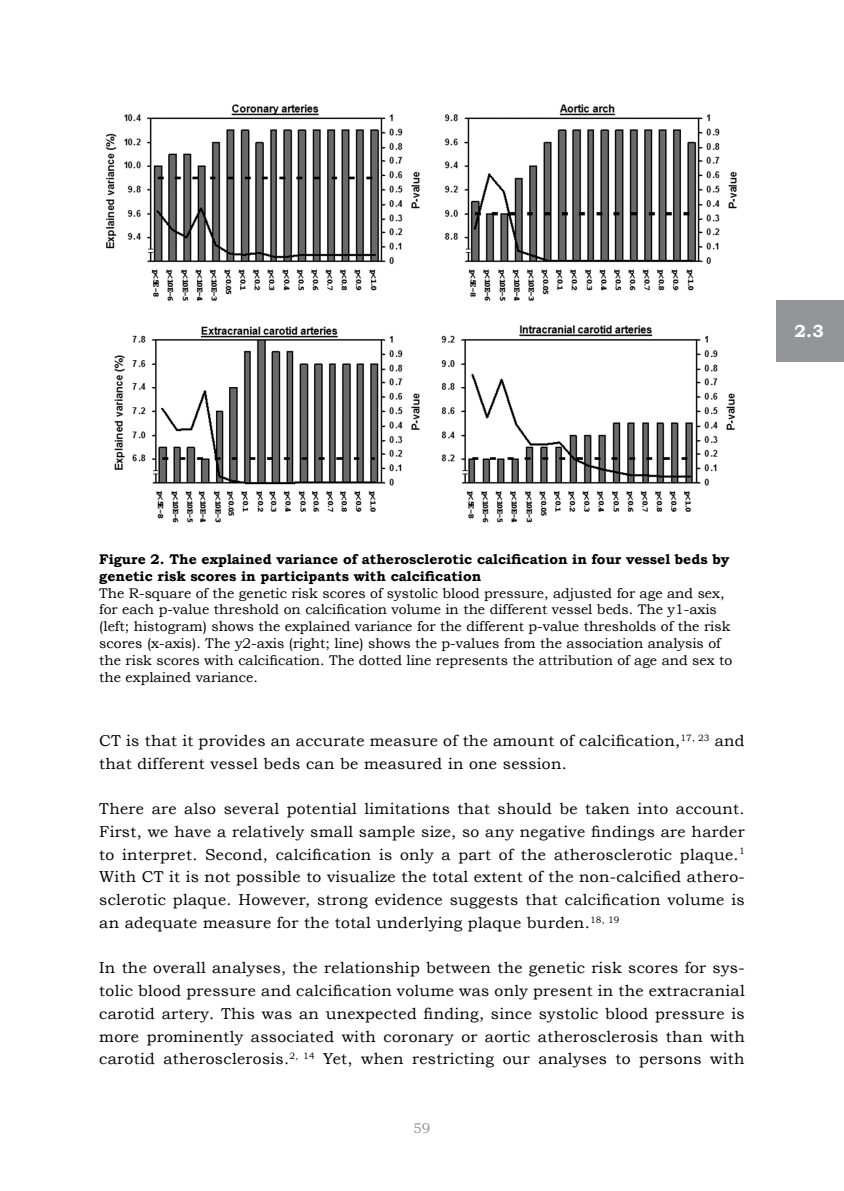
<style>
.page{position:relative;width:844px;height:1191px;background:#fff}
.page>*{position:absolute;margin:0;border:0;box-sizing:border-box;transform-origin:0 0}
.t1{font:700 17.5px "Bookman Old Style";color:#fff}
.t2{font:15.75px/22.8px "Bookman Old Style";letter-spacing:.02em;color:#000;text-align:justify}
.t3{font:14px/16.8px "Bookman Old Style";color:#000}
.t4{font:700 14px/16.8px "Bookman Old Style";color:#000}
.t5{font:14px "Bookman Old Style";color:#939598}
</style>
<div class="page">
<div style="left:776px;top:300px;width:67px;height:62px;background:#939598"></div>
<img style="left:105px;top:104px;width:632px;height:419px">
<p class="t1" style="left:794px;top:321px;width:31px">2.3</p>
<p class="t4" style="left:99px;top:550px;width:631px">Figure 2. The explained variance of atherosclerotic calcification in four vessel beds by genetic risk scores in participants with calcification</p>
<p class="t3" style="left:99px;top:584px;width:634px">The R-square of the genetic risk scores of systolic blood pressure, adjusted for age and sex, for each p-value threshold on calcification volume in the different vessel beds. The y1-axis (left; histogram) shows the explained variance for the different p-value thresholds of the risk scores (x-axis). The y2-axis (right; line) shows the p-values from the association analysis of the risk scores with calcification. The dotted line represents the attribution of age and sex to the explained variance.</p>
<p class="t2" style="left:99px;top:729px;width:646px">CT is that it provides an accurate measure of the amount of calcification,<sup>17,</sup> <sup>23</sup> and that different vessel beds can be measured in one session.</p>
<p class="t2" style="left:99px;top:797px;width:646px">There are also several potential limitations that should be taken into account.<br>First, we have a relatively small sample size, so any negative findings are harder to interpret. Second, calcification is only a part of the atherosclerotic plaque.<sup>1<br></sup>With CT it is not possible to visualize the total extent of the non-calcified athero&shy;sclerotic plaque. However, strong evidence suggests that calcification volume is an adequate measure for the total underlying plaque burden.<sup>18,</sup> <sup>19</sup></p>
<p class="t2" style="left:99px;top:956px;width:646px">In the overall analyses, the relationship between the genetic risk scores for sys&shy;tolic blood pressure and calcification volume was only present in the extracranial carotid artery. This was an unexpected finding, since systolic blood pressure is more prominently associated with coronary or aortic atherosclerosis than with carotid atherosclerosis.<sup>2,</sup> <sup>14</sup> Yet, when restricting our analyses to persons with</p>
<p class="t5" style="left:413px;top:1119px;width:19px">59</p>
</div>
